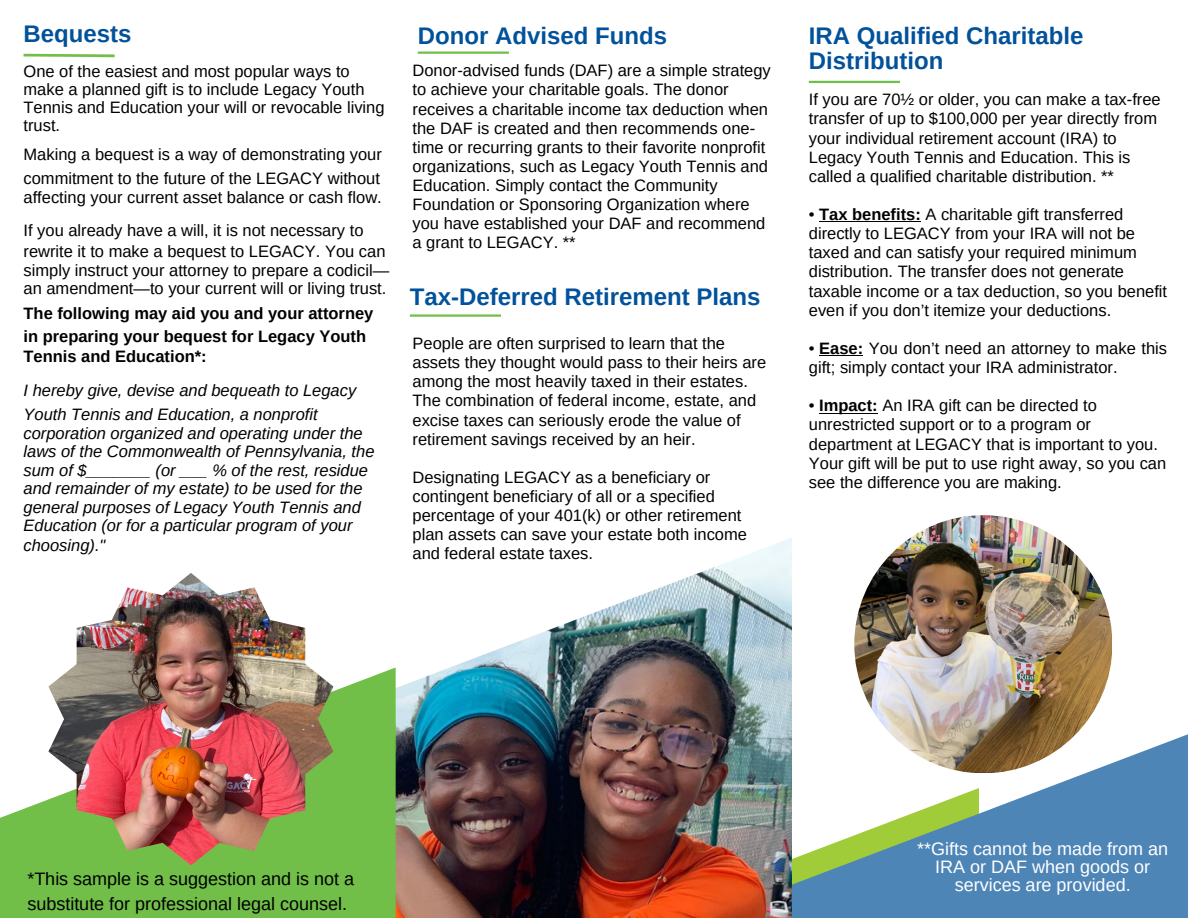
<style>
.page{position:relative;width:1188px;height:918px;background:#fff}
.page>*{position:absolute;margin:0;border:0;box-sizing:border-box;transform-origin:0 0}
.t1{font:700 24px/24.8px "Arimo";color:#02529b}
.t2{font:18px/24.8px "Arimo";color:#000}
.t3{font:18px/18px "Arimo";color:#fff;text-align:center}
.t4{font:16.5px/19.2px "Arimo";color:#000}
.t5{font:italic 16.5px/18.6px "Arimo";color:#000}
.t6{font:700 16.5px/23.7px "Arimo";color:#000}
.s1{font-weight:700}
</style>
<div class="page">
<svg style="left:792px;top:734px;width:396px;height:184px;fill:#4e85b7"></svg>
<img style="left:396px;top:538px;width:396px;height:380px">
<svg style="left:24px;top:54px;width:91px;height:3px"></svg>
<svg style="left:0;top:667px;width:396px;height:251px;fill:#71bf49"></svg>
<hr style="left:410px;top:314px;width:91px;height:3px;background:#71bf49">
<hr style="left:418px;top:52px;width:91px;height:2px;background:#71bf49">
<hr style="left:809px;top:81px;width:91px;height:2px;background:#71bf49">
<img style="left:854px;top:515px;width:258px;height:258px;border-radius:50%">
<img style="left:48px;top:573px;width:285px;height:292px">
<hr style="left:819px;top:221px;width:101px;height:1px;background:#000">
<hr style="left:819px;top:413px;width:59px;height:1px;background:#000">
<hr style="left:819px;top:355px;width:44px;height:1px;background:#000">
<h1 class="t1" style="left:24px;top:22px;width:110px">Bequests</h1>
<h1 class="t1" style="left:418px;top:23px;width:251px">Donor Advised Funds</h1>
<p class="t4" style="left:24px;top:62px;width:363px;line-height:18px">One of the easiest and most popular ways to make a planned gift is to include Legacy Youth Tennis and Education your will or revocable living trust.</p>
<p class="t4" style="left:24px;top:143px;width:360px;line-height:23.7px">Making a bequest is a way of demonstrating your commitment to the future of the LEGACY without</p>
<p class="t4" style="left:24px;top:181px;width:360px;line-height:32.7px">affecting your current asset balance or cash flow.<br>If you already have a will, it is not necessary to</p>
<p class="t4" style="left:24px;top:242px;width:367px;line-height:18.6px">rewrite it to make a bequest to LEGACY. You can simply instruct your attorney to prepare a codicil— an amendment—to your current will or living trust.</p>
<p class="t6" style="left:24px;top:301px;width:351px">The following may aid you and your attorney in preparing your bequest for Legacy Youth</p>
<p class="t6" style="left:24px;top:344px;width:185px">Tennis and Education*:</p>
<p class="t5" style="left:24px;top:379px;width:334px;line-height:23.7px">I hereby give, devise and bequeath to Legacy<br>Youth Tennis and Education, a nonprofit</p>
<p class="t5" style="left:24px;top:424px;width:353px">corporation organized and operating under the laws of the Commonwealth of Pennsylvania, the sum of $_______ (or ___ % of the rest, residue and remainder of my estate) to be used for the general purposes of Legacy Youth Tennis and Education (or for a particular program of your choosing)."</p>
<p class="t4" style="left:413px;top:61px;width:360px">Donor-advised funds (DAF) are a simple strategy to achieve your charitable goals. The donor receives a charitable income tax deduction when the DAF is created and then recommends one&shy;time or recurring grants to their favorite nonprofit organizations, such as Legacy Youth Tennis and Education. Simply contact the Community Foundation or Sponsoring Organization where you have established your DAF and recommend a grant to LEGACY. **</p>
<h1 class="t1" style="left:410px;top:285px;width:352px">Tax-Deferred Retirement Plans</h1>
<p class="t4" style="left:413px;top:334px;width:355px">People are often surprised to learn that the assets they thought would pass to their heirs are among the most heavily taxed in their estates.<br>The combination of federal income, estate, and excise taxes can seriously erode the value of retirement savings received by an heir.</p>
<p class="t4" style="left:413px;top:468px;width:336px">Designating LEGACY as a beneficiary or contingent beneficiary of all or a specified percentage of your 401(k) or other retirement plan assets can save your estate both income and federal estate taxes.</p>
<h1 class="t1" style="left:809px;top:24px;width:276px">IRA Qualified Charitable<br>Distribution</h1>
<p class="t4" style="left:809px;top:90px;width:353px">If you are 70½ or older, you can make a tax-free transfer of up to $100,000 per year directly from your individual retirement account (IRA) to Legacy Youth Tennis and Education. This is called a qualified charitable distribution. **</p>
<p class="t4" style="left:809px;top:205px;width:360px">• <span class="s1">Tax benefits:</span> A charitable gift transferred directly to LEGACY from your IRA will not be taxed and can satisfy your required minimum distribution. The transfer does not generate taxable income or a tax deduction, so you benefit even if you don’t itemize your deductions.</p>
<p class="t4" style="left:809px;top:339px;width:360px">• <span class="s1">Ease:</span> You don’t need an attorney to make this gift; simply contact your IRA administrator.</p>
<p class="t4" style="left:809px;top:396px;width:359px">• <span class="s1">Impact:</span> An IRA gift can be directed to unrestricted support or to a program or department at LEGACY that is important to you.<br>Your gift will be put to use right away, so you can see the difference you are making.</p>
<p class="t2" style="left:27px;top:866px;width:328px">*This sample is a suggestion and is not a substitute for professional legal counsel.</p>
<p class="t3" style="left:917px;top:840px;width:252px">**Gifts cannot be made from an<br>IRA or DAF when goods or services are provided.</p>
</div>
